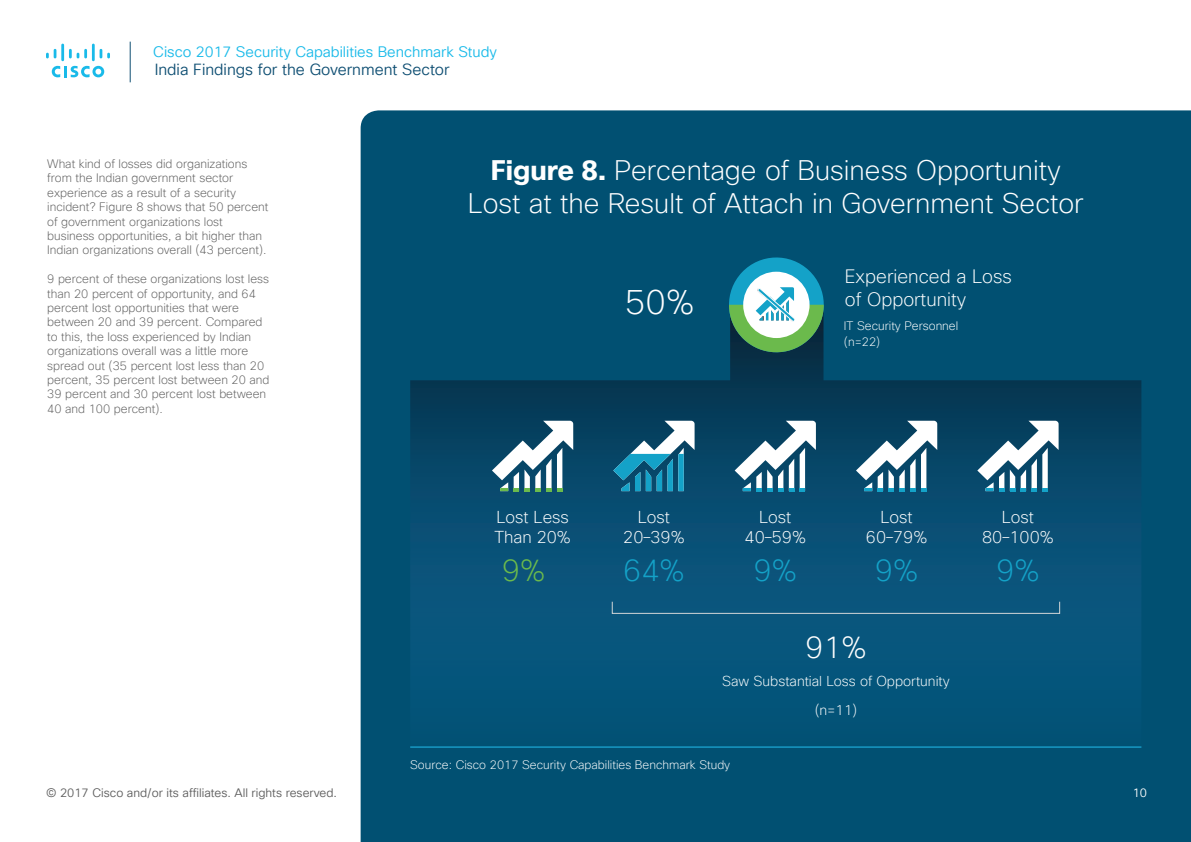
<style>
.page{position:relative;width:1191px;height:842px;background:#fff}
.page>*{position:absolute;margin:0;border:0;box-sizing:border-box;transform-origin:0 0}
.t1{font:200 34.1px "Cisco Sans TT";color:#fff}
.t2{font:200 30.4px "Cisco Sans TT";color:#14a2c8}
.t3{font:200 30.4px "Cisco Sans TT";color:#fff}
.t4{font:200 30.4px "Cisco Sans TT";color:#6bba4c}
.t5{font:200 27.6px/33.1px "Cisco Sans TT";color:#fff;text-align:center}
.t6{font:200 18.9px/22.7px "Cisco Sans TT";color:#fff}
.t7{font:200 16.8px/20.2px "Cisco Sans TT";color:#fff;text-align:center}
.t8{font:15.7px "Cisco Sans TT Light";color:#0f4f73}
.t9{font:14.8px "Cisco Sans TT Light";color:#19bae9}
.t10{font:200 14px/28.4px "Cisco Sans TT";color:#fff;text-align:center}
.t11{font:200 12px/14.4px "Cisco Sans TT";color:#5d5d5d}
.t12{font:200 12px/15.9px "Cisco Sans TT";color:#fff}
.t13{font:12px "Cisco Sans TT Light";color:#5d5d5d}
.t14{font:12px "Cisco Sans TT Light";color:#fff}
.s1{font-weight:700}
</style>
<div class="page">
<div style="left:360px;top:110px;width:831px;height:732px;background:#015072"></div>
<svg style="left:410px;top:310px;width:731px;height:442px;background:#054e72"></svg>
<svg style="left:724px;top:252px;width:105px;height:105px"></svg>
<div style="left:612px;top:601px;width:448px;height:13px;border:1px solid #d2d6d7"></div>
<svg style="left:613px;top:421px;width:81px;height:70px"></svg>
<svg style="left:492px;top:421px;width:81px;height:70px"></svg>
<svg style="left:734px;top:421px;width:82px;height:70px"></svg>
<svg style="left:856px;top:421px;width:81px;height:70px"></svg>
<svg style="left:977px;top:421px;width:81px;height:70px"></svg>
<svg style="left:52px;top:66px;width:52px;height:11px"></svg>
<svg style="left:46px;top:49px;width:10px;height:9px"></svg>
<hr style="left:61px;top:44px;width:3px;height:17px;background:#19bae9">
<svg style="left:69px;top:49px;width:18px;height:9px"></svg>
<hr style="left:92px;top:44px;width:3px;height:17px;background:#19bae9">
<svg style="left:100px;top:49px;width:10px;height:9px"></svg>
<hr style="left:130px;top:42px;width:1px;height:40px;background:#0f4f73">
<p class="t9" style="left:153px;top:43px;width:345px">Cisco 2017 Security Capabilities Benchmark Study</p>
<h3 class="t8" style="left:155px;top:59px;width:296px">India Findings for the Government Sector</h3>
<p class="t11" style="left:47px;top:157px;width:223px">What kind of losses did organizations from the Indian government sector experience as a result of a security incident? Figure 8 shows that 50 percent of government organizations lost business opportunities, a bit higher than Indian organizations overall (43 percent).</p>
<p class="t11" style="left:47px;top:272px;width:224px">9 percent of these organizations lost less than 20 percent of opportunity, and 64 percent lost opportunities that were between 20 and 39 percent. Compared to this, the loss experienced by Indian organizations overall was a little more spread out (35 percent lost less than 20 percent, 35 percent lost between 20 and 39 percent and 30 percent lost between 40 and 100 percent).</p>
<h3 class="t5" style="left:468px;top:155px;width:617px"><span class="s1">Figure 8.</span> Percentage of Business Opportunity<br>Lost at the Result of Attach in Government Sector</h3>
<h1 class="t1" style="left:625px;top:280px;width:71px">50%</h1>
<h3 class="t6" style="left:845px;top:266px;width:168px">Experienced a Loss of Opportunity</h3>
<p class="t12" style="left:844px;top:318px;width:116px">IT Security Personnel (n=22)</p>
<h3 class="t7" style="left:494px;top:507px;width:78px;text-align:left">Lost Less<br>Than 20%</h3>
<h3 class="t7" style="left:623px;top:507px;width:63px">Lost<br>20–39%</h3>
<h3 class="t7" style="left:744px;top:507px;width:63px">Lost<br>40–59%</h3>
<h3 class="t7" style="left:866px;top:507px;width:63px">Lost<br>60–79%</h3>
<h3 class="t7" style="left:982px;top:507px;width:73px">Lost<br>80–100%</h3>
<h2 class="t4" style="left:502px;top:550px;width:45px">9%</h2>
<h2 class="t2" style="left:623px;top:550px;width:63px">64%</h2>
<h2 class="t2" style="left:753px;top:550px;width:45px">9%</h2>
<h2 class="t2" style="left:875px;top:550px;width:45px">9%</h2>
<h2 class="t2" style="left:996px;top:550px;width:45px">9%</h2>
<h2 class="t3" style="left:805px;top:627px;width:63px">91%</h2>
<p class="t10" style="left:722px;top:668px;width:229px">Saw Substantial Loss of Opportunity (n=11)</p>
<p class="t12" style="left:410px;top:757px;width:321px">Source: Cisco 2017 Security Capabilities Benchmark Study</p>
<p class="t13" style="left:46px;top:785px;width:293px">© 2017 Cisco and/or its affiliates. All rights reserved.</p>
<p class="t14" style="left:1132px;top:785px;width:16px">10</p>
</div>
